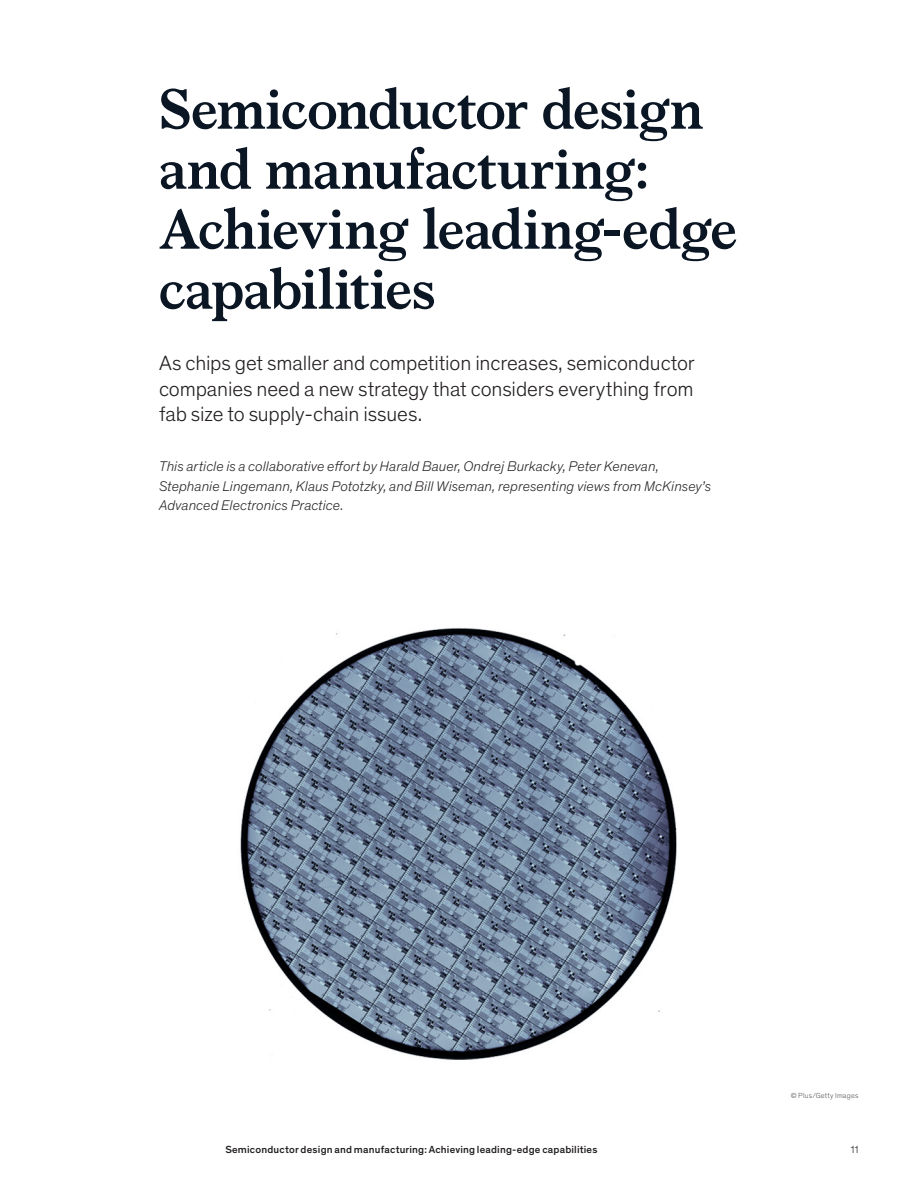
<style>
.page{position:relative;width:918px;height:1188px;background:#fff}
.page>*{position:absolute;margin:0;border:0;box-sizing:border-box;transform-origin:0 0}
.Title_of_article-dee{font:700 57px/60px "Bower";letter-spacing:-.01em;color:#0b1624}
.Standfirst-Dek_McKin{font:300 21px/25.5px "Mc Kinsey Sans";letter-spacing:-.005em;color:#231f20;text-align:justify}
.Author_byline{font:italic 300 14.25px/19.5px "Theinhardt Pan";letter-spacing:.005em;color:#231f20}
.Header_footer___Blac{font:500 10.5px "Theinhardt Pan";letter-spacing:.015em;color:#231f20}
.t1{font:300 10.5px "Theinhardt Pan";color:#231f20}
.Art_Photo_credit{font:300 7.5px "Theinhardt Pan";letter-spacing:.02em;color:#57585a}
</style>
<div class="page">
<img style="left:240px;top:628px;width:437px;height:432px">
<p class="Title_of_article-dee" style="left:159px;top:75px;width:580px">Semiconductor design and manufacturing:<br>Achieving leading-edge capabilities</p>
<p class="Standfirst-Dek_McKin" style="left:159px;top:349px;width:537px">As chips get smaller and competition increases, semiconductor companies need a new strategy that considers everything from fab size to supply-chain issues.</p>
<p class="Author_byline" style="left:159px;top:456px;width:554px">This article is a collaborative effort by Harald Bauer, Ondrej Burkacky, Peter Kenevan,<br>Stephanie Lingemann, Klaus Pototzky, and Bill Wiseman, representing views from McKinsey’s<br>Advanced Electronics Practice.</p>
<p class="Art_Photo_credit" style="left:791px;top:1090px;width:69px">© Plus/Getty Images</p>
<p class="Header_footer___Blac" style="left:225px;top:1142px;width:374px">Semiconductor design and manufacturing: Achieving leading-edge capabilities</p>
<p class="t1" style="left:851px;top:1142px;width:9px">11</p>
</div>
